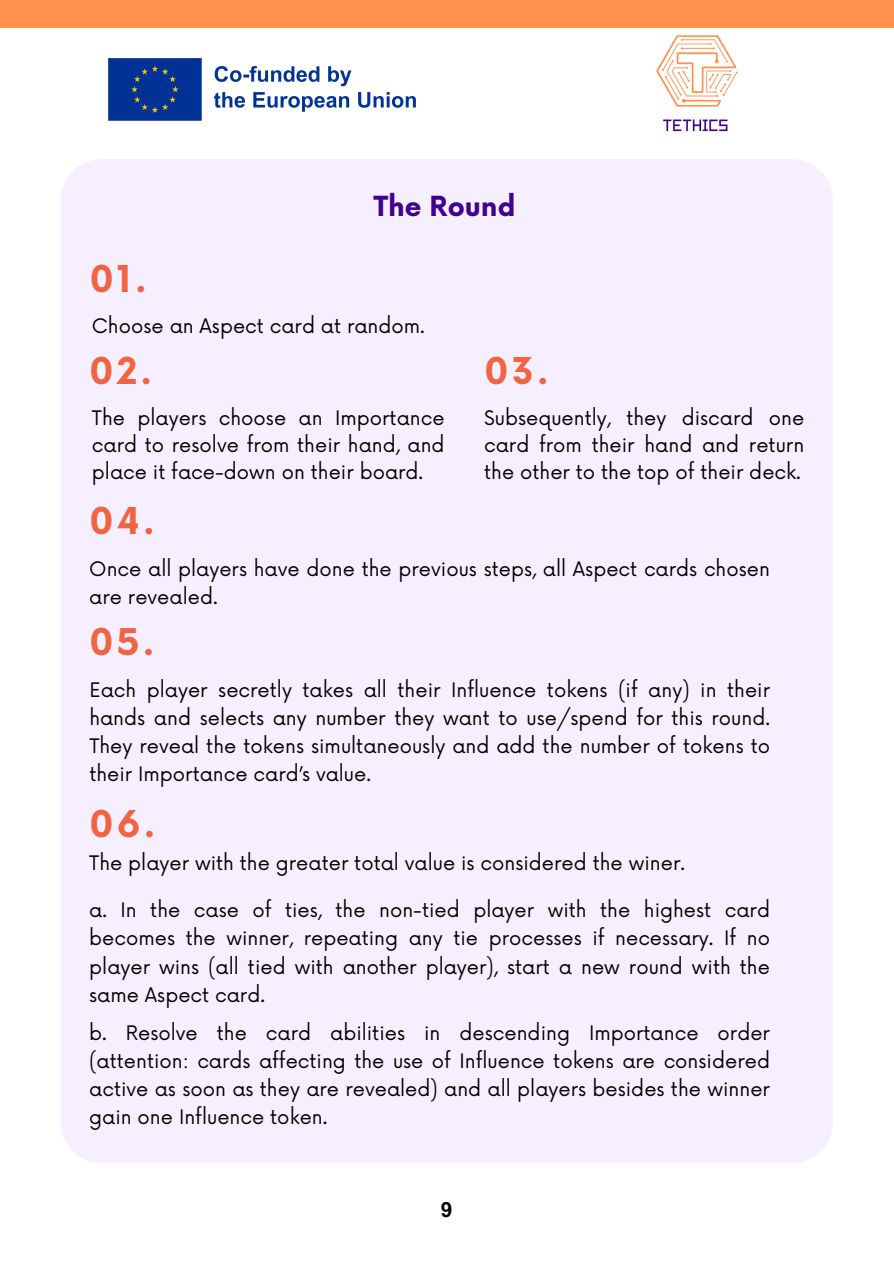
<style>
.page{position:relative;width:894px;height:1264px;background:#fff}
.page>*{position:absolute;margin:0;border:0;box-sizing:border-box;transform-origin:0 0}
.t1{font:700 36px "Now";letter-spacing:.08em;color:#f26441}
.t2{font:700 27px "Now";color:#41038f}
.t3{font:700 21px "Arial MT Pro";color:#000}
.t4{font:19.5px/28.2px "Now";color:#000001;text-align:justify}
</style>
<div class="page">
<div style="left:61px;top:159px;width:771px;height:1004px;background:#f6efff"></div>
<img style="left:656px;top:35px;width:82px;height:97px">
<div style="left:0;top:0;width:893px;height:27px;background:#ff914d"></div>
<img style="left:108px;top:58px;width:308px;height:63px">
<h1 class="t1" style="left:89px;top:260px;width:59px">01.</h1>
<p class="t2" style="left:373px;top:192px;width:143px">The Round</p>
<h2 class="t4" style="left:92px;top:313px;width:334px">Choose an Aspect card at random.</h2>
<h1 class="t1" style="left:89px;top:352px;width:65px">02.</h1>
<p class="t1" style="left:484px;top:352px;width:66px">03.</p>
<h1 class="t4" style="left:92px;top:405px;width:354px;line-height:27px">The players choose an Importance card to resolve from their hand, and place it face-down on their board.</h1>
<p class="t4" style="left:484px;top:405px;width:321px;line-height:27px">Subsequently, they discard one card from their hand and return the other to the top of their deck.</p>
<h1 class="t1" style="left:89px;top:501px;width:67px">04.</h1>
<p class="t4" style="left:89px;top:555px;width:682px">Once all players have done the previous steps, all Aspect cards chosen are revealed.</p>
<p class="t1" style="left:89px;top:622px;width:67px">05.</p>
<p class="t4" style="left:89px;top:676px;width:682px">Each player secretly takes all their Influence tokens (if any) in their hands and selects any number they want to use/spend for this round.<br>They reveal the tokens simultaneously and add the number of tokens to their Importance card’s value.</p>
<h1 class="t1" style="left:89px;top:804px;width:68px">06.</h1>
<h1 class="t4" style="left:89px;top:849px;width:597px">The player with the greater total value is considered the winer.</h1>
<p class="t4" style="left:89px;top:897px;width:682px">a. In the case of ties, the non-tied player with the highest card becomes the winner, repeating any tie processes if necessary. If no player wins (all tied with another player), start a new round with the same Aspect card.</p>
<p class="t4" style="left:89px;top:1019px;width:682px">b. Resolve the card abilities in descending Importance order (attention: cards affecting the use of Influence tokens are considered active as soon as they are revealed) and all players besides the winner gain one Influence token.</p>
<p class="t3" style="left:441px;top:1201px;width:13px">9</p>
</div>
